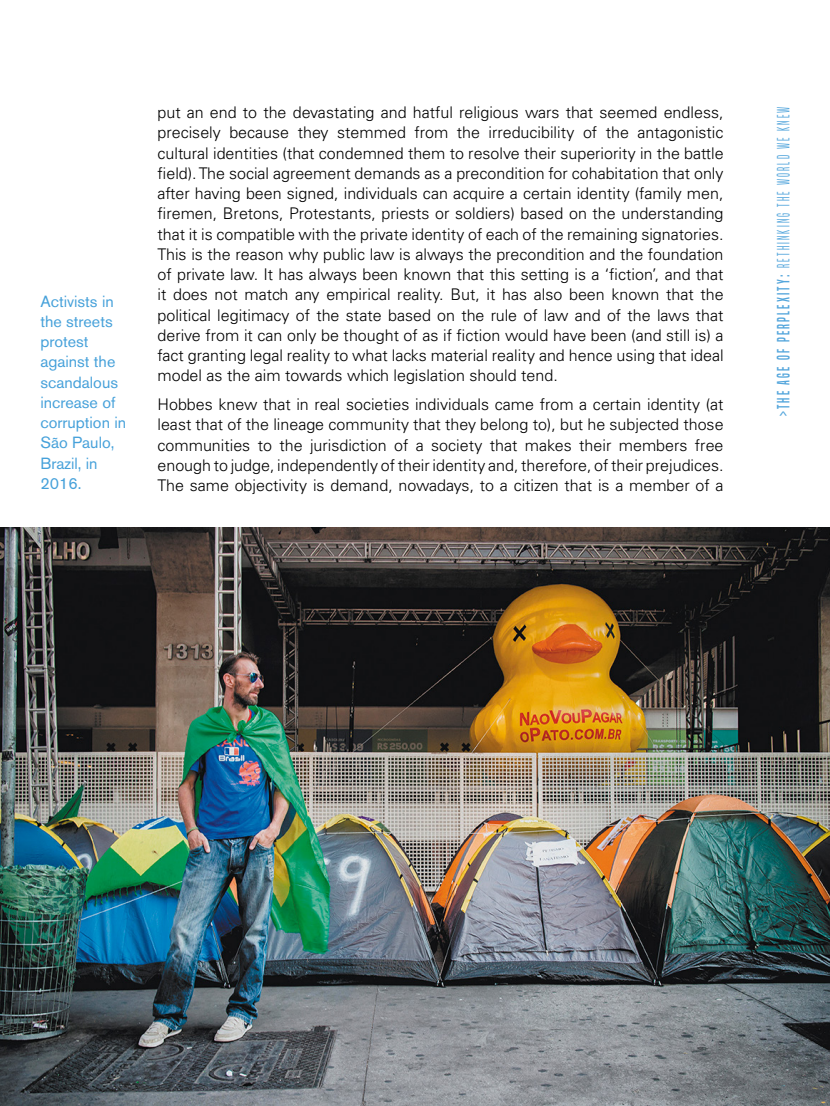
<style>
.page{position:relative;width:830px;height:1106px;background:#fff}
.page>*{position:absolute;margin:0;border:0;box-sizing:border-box;transform-origin:0 0}
.t1{font:16.5px "Built Titling Lt";letter-spacing:.15em;color:#54a6dc;scale:.88 1}
.t2{font:300 16.05px/20.2px "Univers Pro";color:#000;text-align:justify}
.t3{font:16.05px/20.2px "Akzidenz Grotesk BE";color:#46a1da}
.s1{font-family:"Built Titling Rg"}
</style>
<div class="page">
<img style="left:0;top:527px;width:829px;height:578px">
<p class="t3" style="left:40px;top:291px;width:87px">Activists in the streets protest against the scandalous increase of corruption in<br>São Paulo,<br>Brazil, in<br>2016.</p>
<p class="t2" style="left:157px;top:102px;width:567px">put an end to the devastating and hatful religious wars that seemed endless, precisely because they stemmed from the irreducibility of the antagonistic cultural identities (that condemned them to resolve their superiority in the battle field). The social agreement demands as a precondition for cohabitation that only after having been signed, individuals can acquire a certain identity (family men, firemen, Bretons, Protestants, priests or soldiers) based on the understanding that it is compatible with the private identity of each of the remaining signatories.<br>This is the reason why public law is always the precondition and the foundation of private law. It has always been known that this setting is a ‘fiction’, and that it does not match any empirical reality. But, it has also been known that the political legitimacy of the state based on the rule of law and of the laws that derive from it can only be thought of as if fiction would have been (and still is) a fact granting legal reality to what lacks material reality and hence using that ideal model as the aim towards which legislation should tend.</p>
<p class="t2" style="left:157px;top:394px;width:567px">Hobbes knew that in real societies individuals came from a certain identity (at least that of the lineage community that they belong to), but he subjected those communities to the jurisdiction of a society that makes their members free enough to judge, independently of their identity and, therefore, of their prejudices.<br>The same objectivity is demand, nowadays, to a citizen that is a member of a</p>
<p class="t1" style="left:773px;top:416px;width:353px;rotate:-90deg"><span class="s1">&gt;THE AGE OF PERPLEXITY:</span> RETHINKING THE WORLD WE KNEW</p>
</div>
